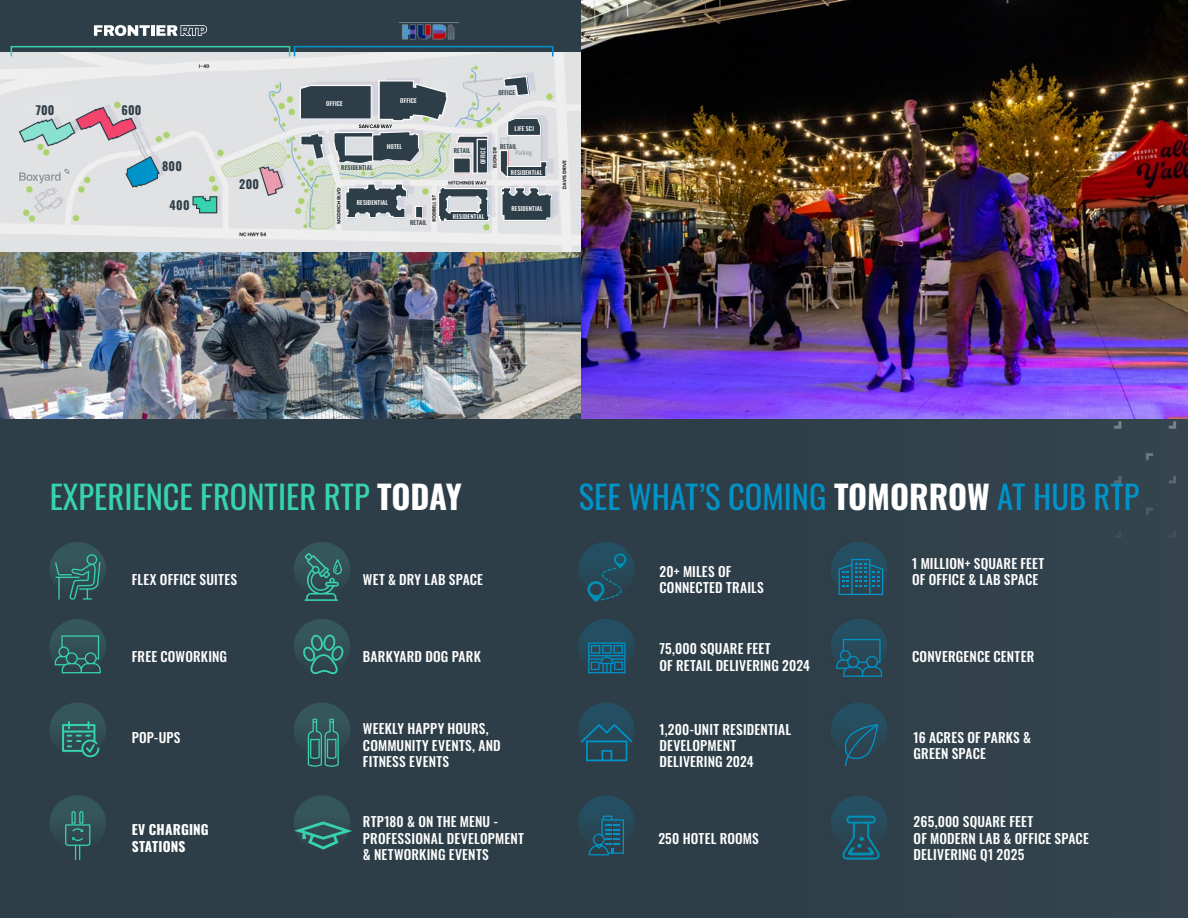
<style>
.page{position:relative;width:1188px;height:918px;background:#2e3e48}
.page>*{position:absolute;margin:0;border:0;box-sizing:border-box;transform-origin:0 0}
.t1{font:32.55px "Oswald";color:#0093c9}
.t2{font:32.55px "Oswald";color:#37d3ae}
.t3{font:500 13.5px/16.2px "Oswald";letter-spacing:.015em;color:#fff}
.t4{font:700 13.5px/16.2px "Oswald";letter-spacing:.01em;color:#fff}
.t5{font:700 12px "Oswald";letter-spacing:.015em;color:#2e3e48}
.t6{font:500 6px "Oswald";letter-spacing:.03em;color:#fff}
.t7{font:500 6px "Oswald";letter-spacing:.03em;color:#2e3e48}
.t8{font:300 6px "Oswald";letter-spacing:.025em;color:#81858c}
.s1{font-weight:700;color:#fff}
</style>
<div class="page">
<svg style="left:55px;top:664px;width:46px;height:9px"></svg>
<svg style="left:74px;top:852px;width:7px;height:8px"></svg>
<svg style="left:305px;top:594px;width:33px;height:7px"></svg>
<svg style="left:308px;top:753px;width:31px;height:14px"></svg>
<svg style="left:332px;top:670px;width:6px;height:5px"></svg>
<svg style="left:588px;top:667px;width:38px;height:6px"></svg>
<svg style="left:586px;top:741px;width:47px;height:20px"></svg>
<svg style="left:839px;top:585px;width:44px;height:10px"></svg>
<svg style="left:844px;top:755px;width:9px;height:11px"></svg>
<svg style="left:836px;top:664px;width:46px;height:13px"></svg>
<svg style="left:589px;top:845px;width:35px;height:10px"></svg>
<svg style="left:842px;top:846px;width:38px;height:14px"></svg>
<svg style="left:1114px;top:418px;width:74px;height:120px"></svg>
<img style="left:0;top:251px;width:582px;height:167px">
<svg style="left:49px;top:702px;width:58px;height:56px"></svg>
<div style="left:48px;top:701px;width:60px;height:58px;border:2px solid #2e3e48;border-radius:50%"></div>
<svg style="left:293px;top:702px;width:58px;height:56px;fill:#345558"></svg>
<div style="left:292px;top:701px;width:60px;height:58px;border:2px solid #2e3e48;border-radius:50%"></div>
<svg style="left:577px;top:702px;width:58px;height:56px;fill:#264c5e"></svg>
<div style="left:577px;top:701px;width:59px;height:58px;border:2px solid #2e3e48;border-radius:50%"></div>
<svg style="left:830px;top:702px;width:58px;height:56px;fill:#274d5e"></svg>
<div style="left:829px;top:701px;width:60px;height:58px;border:2px solid #2e3e48;border-radius:50%"></div>
<svg style="left:49px;top:795px;width:58px;height:56px;fill:#345357"></svg>
<div style="left:48px;top:794px;width:60px;height:58px;border:2px solid #2e3e48;border-radius:50%"></div>
<svg style="left:293px;top:795px;width:58px;height:56px;fill:#355659"></svg>
<div style="left:292px;top:794px;width:60px;height:58px;border:2px solid #2e3e48;border-radius:50%"></div>
<svg style="left:577px;top:795px;width:58px;height:56px;fill:#264c5e"></svg>
<div style="left:577px;top:794px;width:59px;height:58px;border:2px solid #2e3e48;border-radius:50%"></div>
<svg style="left:830px;top:795px;width:58px;height:56px;fill:#274d5e"></svg>
<div style="left:829px;top:794px;width:60px;height:58px;border:2px solid #2e3e48;border-radius:50%"></div>
<svg style="left:49px;top:618px;width:58px;height:56px;fill:#345558"></svg>
<div style="left:48px;top:617px;width:60px;height:58px;border:2px solid #2e3e48;border-radius:50%"></div>
<svg style="left:293px;top:618px;width:58px;height:56px;fill:#355558"></svg>
<div style="left:292px;top:617px;width:60px;height:58px;border:2px solid #2e3e48;border-radius:50%"></div>
<svg style="left:577px;top:618px;width:58px;height:56px;fill:#244e61"></svg>
<div style="left:577px;top:617px;width:59px;height:58px;border:2px solid #2e3e48;border-radius:50%"></div>
<svg style="left:830px;top:618px;width:58px;height:56px;fill:#274d5f"></svg>
<div style="left:829px;top:617px;width:60px;height:58px;border:2px solid #2e3e48;border-radius:50%"></div>
<svg style="left:49px;top:541px;width:58px;height:56px"></svg>
<div style="left:48px;top:540px;width:60px;height:58px;border:2px solid #2e3e48;border-radius:50%"></div>
<svg style="left:293px;top:541px;width:58px;height:56px;fill:#355759"></svg>
<div style="left:292px;top:540px;width:60px;height:58px;border:2px solid #2e3e48;border-radius:50%"></div>
<svg style="left:577px;top:541px;width:58px;height:56px"></svg>
<div style="left:577px;top:540px;width:59px;height:58px;border:2px solid #2e3e48;border-radius:50%"></div>
<svg style="left:830px;top:541px;width:58px;height:56px;fill:#264e61"></svg>
<div style="left:829px;top:540px;width:60px;height:58px;border:2px solid #2e3e48;border-radius:50%"></div>
<svg style="left:55px;top:554px;width:45px;height:46px"></svg>
<svg style="left:62px;top:721px;width:38px;height:37px"></svg>
<svg style="left:586px;top:553px;width:40px;height:49px"></svg>
<img style="left:0;top:52px;width:582px;height:199px">
<div style="left:25px;top:97px;width:53px;height:14px;background:#e2e3e4"></div>
<div style="left:11px;top:46px;width:279px;height:11px;border:2px solid #37d3ae"></div>
<img style="left:401px;top:24px;width:54px;height:16px">
<div style="left:294px;top:46px;width:260px;height:11px;border:2px solid #0093c9"></div>
<svg style="left:94px;top:25px;width:56px;height:11px"></svg>
<hr style="left:151px;top:25px;width:4px;height:11px;background:#fff">
<svg style="left:156px;top:25px;width:51px;height:11px"></svg>
<svg style="left:503px;top:75px;width:27px;height:22px"></svg>
<svg style="left:506px;top:117px;width:36px;height:20px"></svg>
<svg style="left:345px;top:183px;width:63px;height:36px"></svg>
<svg style="left:414px;top:205px;width:10px;height:14px"></svg>
<svg style="left:499px;top:149px;width:49px;height:29px"></svg>
<svg style="left:500px;top:187px;width:53px;height:35px"></svg>
<svg style="left:437px;top:186px;width:53px;height:36px"></svg>
<svg style="left:258px;top:166px;width:26px;height:31px"></svg>
<svg style="left:192px;top:196px;width:26px;height:18px"></svg>
<svg style="left:124px;top:155px;width:37px;height:33px"></svg>
<svg style="left:18px;top:106px;width:120px;height:41px;background:#c7bcc2"></svg>
<svg style="left:19px;top:169px;width:50px;height:14px"></svg>
<img style="left:582px;top:0;width:606px;height:418px">
<svg style="left:299px;top:74px;width:190px;height:100px"></svg>
<p class="t5" style="left:36px;top:104px;width:20px">700</p>
<p class="t5" style="left:122px;top:104px;width:22px">600</p>
<p class="t5" style="left:162px;top:160px;width:21px">800</p>
<p class="t5" style="left:170px;top:198px;width:22px">400</p>
<p class="t5" style="left:239px;top:178px;width:21px">200</p>
<p class="t6" style="left:326px;top:100px;width:18px">OFFICE</p>
<p class="t6" style="left:400px;top:98px;width:18px">OFFICE</p>
<p class="t7" style="left:341px;top:164px;width:33px">RESIDENTIAL</p>
<p class="t6" style="left:387px;top:143px;width:17px">HOTEL</p>
<p class="t6" style="left:357px;top:199px;width:33px">RESIDENTIAL</p>
<p class="t7" style="left:410px;top:219px;width:18px">RETAIL</p>
<p class="t7" style="left:498px;top:89px;width:18px">OFFICE</p>
<p class="t6" style="left:515px;top:125px;width:21px">LIFE SCI</p>
<p class="t7" style="left:500px;top:144px;width:18px">RETAIL</p>
<p class="t6" style="left:511px;top:169px;width:33px">RESIDENTIAL</p>
<p class="t6" style="left:511px;top:205px;width:33px">RESIDENTIAL</p>
<p class="t7" style="left:454px;top:148px;width:18px">RETAIL</p>
<p class="t6" style="left:480px;top:164px;width:18px;rotate:-90deg">OFFICE</p>
<p class="t8" style="left:516px;top:147px;width:18px">Parking</p>
<p class="t6" style="left:453px;top:213px;width:33px">RESIDENTIAL</p>
<h1 class="t2" style="left:50px;top:468px;width:414px">EXPERIENCE FRONTIER RTP <span class="s1">TODAY</span></h1>
<p class="t3" style="left:132px;top:572px;width:107px">FLEX OFFICE SUITES</p>
<p class="t3" style="left:132px;top:650px;width:97px">FREE COWORKING</p>
<p class="t3" style="left:132px;top:730px;width:50px">POP-UPS</p>
<p class="t4" style="left:132px;top:823px;width:79px">EV CHARGING<br>STATIONS</p>
<p class="t3" style="left:363px;top:572px;width:122px">WET &amp; DRY LAB SPACE</p>
<p class="t3" style="left:363px;top:650px;width:120px">BARKYARD DOG PARK</p>
<p class="t3" style="left:363px;top:722px;width:139px">WEEKLY HAPPY HOURS,<br>COMMUNITY EVENTS, AND<br>FITNESS EVENTS</p>
<p class="t3" style="left:363px;top:815px;width:162px">RTP180 &amp; ON THE MENU -<br>PROFESSIONAL DEVELOPMENT &amp; NETWORKING EVENTS</p>
<h1 class="t1" style="left:579px;top:468px;width:562px">SEE WHAT’S COMING <span class="s1">TOMORROW</span> AT HUB RTP</h1>
<p class="t3" style="left:659px;top:564px;width:106px">20+ MILES OF<br>CONNECTED TRAILS</p>
<p class="t3" style="left:659px;top:642px;width:152px">75,000 SQUARE FEET<br>OF RETAIL DELIVERING 2024</p>
<p class="t3" style="left:912px;top:556px;width:134px">1 MILLION+ SQUARE FEET<br>OF OFFICE &amp; LAB SPACE</p>
<p class="t3" style="left:912px;top:650px;width:124px">CONVERGENCE CENTER</p>
<p class="t3" style="left:659px;top:722px;width:133px">1,200-UNIT RESIDENTIAL<br>DEVELOPMENT<br>DELIVERING 2024</p>
<p class="t3" style="left:914px;top:730px;width:119px">16 ACRES OF PARKS &amp;<br>GREEN SPACE</p>
<p class="t3" style="left:658px;top:831px;width:102px">250 HOTEL ROOMS</p>
<p class="t3" style="left:914px;top:815px;width:177px">265,000 SQUARE FEET<br>OF MODERN LAB &amp; OFFICE SPACE<br>DELIVERING Q1 2025</p>
</div>
